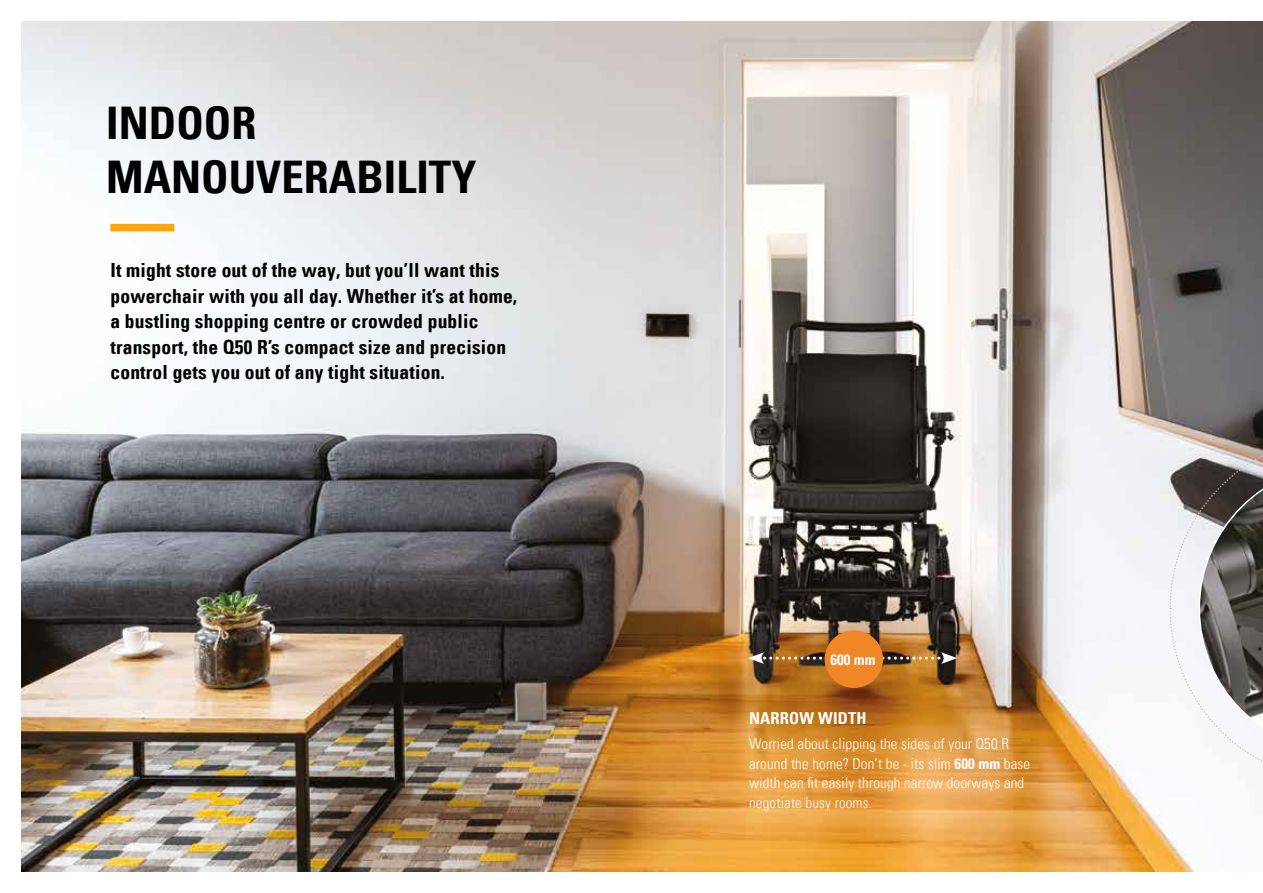
<style>
.page{position:relative;width:1263px;height:893px;background:#fff}
.page>*{position:absolute;margin:0;border:0;box-sizing:border-box;transform-origin:0 0}
.t1{font:45px/54px "Univers Com 67 Bold Cond";color:#000}
.t2{font:19.5px/25.5px "Univers Com 67 Bold Cond";letter-spacing:.01em;color:#000}
.t3{font:16.5px "Univers Com 67 Bold Cond";letter-spacing:.01em;color:#fff}
.t4{font:15px/19.5px "Univers Com 47 Light Cond";letter-spacing:.01em;color:#fff}
.t5{font:15px "Univers Com 67 Bold Cond";color:#fff}
.s1{font-family:"Univers Com 67 Bold Cond"}
</style>
<div class="page">
<img style="left:21px;top:21px;width:1242px;height:851px">
<div style="left:110px;top:224px;width:64px;height:7px;background:#ffa400"></div>
<svg style="left:748px;top:652px;width:209px;height:12px;background:#866945"></svg>
<div style="left:825px;top:630px;width:58px;height:58px;background:#f18626;border-radius:50%"></div>
<svg style="left:1169px;top:434px;width:94px;height:349px"></svg>
<h1 class="t1" style="left:106px;top:96px;width:372px">INDOOR<br>MANOUVERABILITY</h1>
<p class="t2" style="left:110px;top:258px;width:408px">It might store out of the way, but you’ll want this powerchair with you all day. Whether it’s at home, a bustling shopping centre or crowded public transport, the Q50 R’s compact size and precision control gets you out of any tight situation.</p>
<p class="t5" style="left:831px;top:650px;width:46px">600 mm</p>
<p class="t3" style="left:749px;top:708px;width:119px">NARROW WIDTH</p>
<p class="t4" style="left:749px;top:734px;width:283px">Worried about clipping the sides of your Q50 R around the home? Don’t be - its slim <span class="s1">600 mm</span> base width can fit easily through narrow doorways and negotiate busy rooms.</p>
</div>
